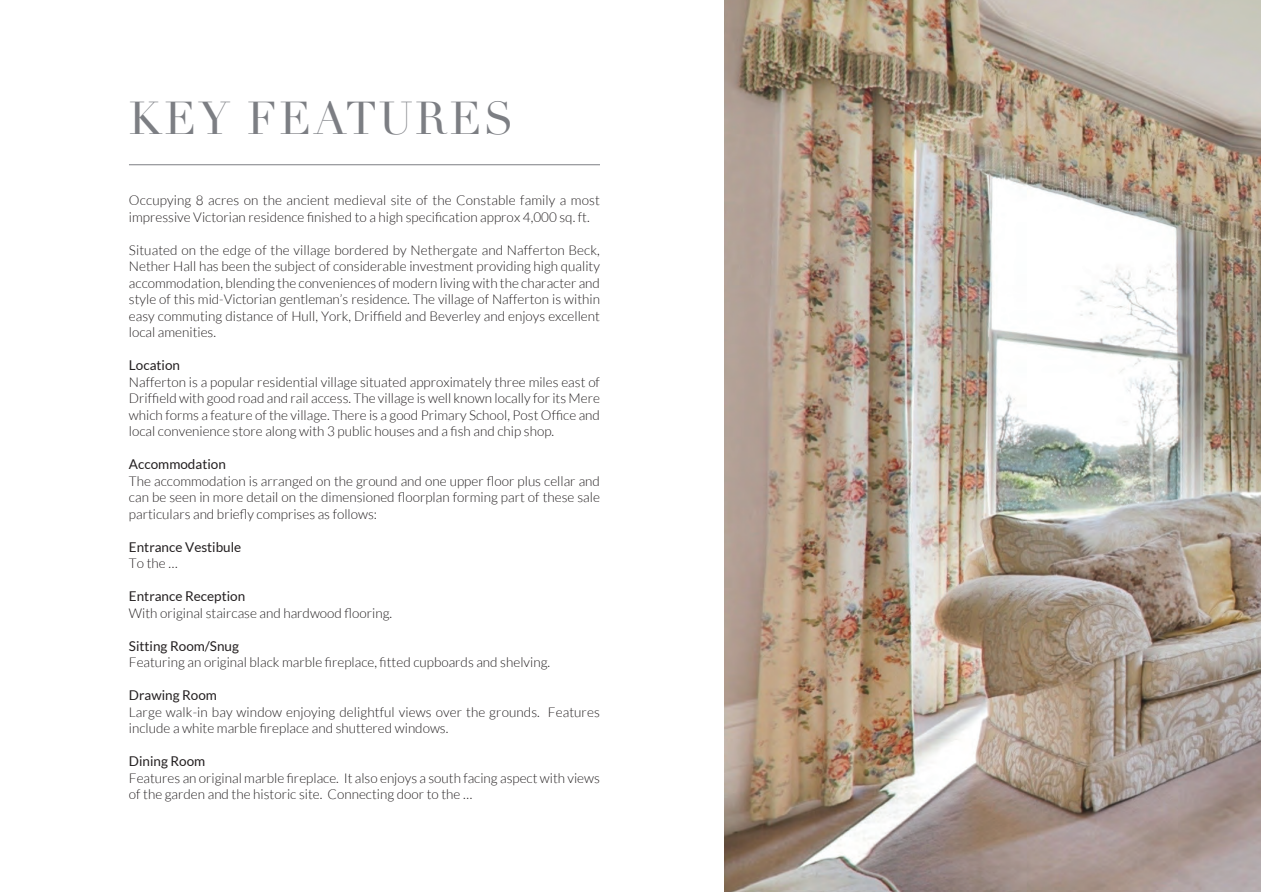
<style>
.page{position:relative;width:1261px;height:892px;background:#fff}
.page>*{position:absolute;margin:0;border:0;box-sizing:border-box;transform-origin:0 0}
.t1{font:45px "Didot";letter-spacing:.05em;color:#7c7e83}
.t2{font:300 13.5px/16.5px "Lato";color:#231f20}
.t3{font:13.5px "Lato";color:#231f20}
</style>
<div class="page">
<img style="left:724px;top:0;width:536px;height:892px">
<hr style="left:129px;top:164px;width:471px;height:1px;background:#7c7e83">
<p class="t1" style="left:129px;top:92px;width:386px">KEY FEATURES</p>
<p class="t2" style="left:129px;top:192px;width:472px">Occupying 8 acres on the ancient medieval site of the Constable family a most impressive Victorian residence finished to a high specification approx 4,000 sq. ft.</p>
<p class="t2" style="left:129px;top:242px;width:472px;text-align:justify">Situated on the edge of the village bordered by Nethergate and Nafferton Beck, Nether Hall has been the subject of considerable investment providing high quality accommodation, blending the conveniences of modern living with the character and style of this mid-Victorian gentleman’s residence. The village of Nafferton is within easy commuting distance of Hull, York, Driffield and Beverley and enjoys excellent local amenities.</p>
<p class="t3" style="left:129px;top:358px;width:53px">Location</p>
<p class="t2" style="left:129px;top:374px;width:472px;text-align:justify">Nafferton is a popular residential village situated approximately three miles east of Driffield with good road and rail access. The village is well known locally for its Mere which forms a feature of the village. There is a good Primary School, Post Office and local convenience store along with 3 public houses and a fish and chip shop.</p>
<p class="t3" style="left:129px;top:457px;width:98px">Accommodation</p>
<p class="t2" style="left:129px;top:473px;width:472px;text-align:justify">The accommodation is arranged on the ground and one upper floor plus cellar and can be seen in more detail on the dimensioned floorplan forming part of these sale particulars and briefly comprises as follows:</p>
<p class="t3" style="left:129px;top:539px;width:114px">Entrance Vestibule</p>
<p class="t2" style="left:129px;top:555px;width:50px">To the …</p>
<p class="t3" style="left:129px;top:589px;width:118px">Entrance Reception</p>
<p class="t2" style="left:129px;top:604px;width:265px">With original staircase and hardwood flooring.</p>
<p class="t3" style="left:129px;top:638px;width:112px">Sitting Room/Snug</p>
<p class="t2" style="left:129px;top:654px;width:423px">Featuring an original black marble fireplace, fitted cupboards and shelving.</p>
<p class="t3" style="left:129px;top:688px;width:90px">Drawing Room</p>
<p class="t2" style="left:129px;top:704px;width:472px">Large walk-in bay window enjoying delightful views over the grounds. Features include a white marble fireplace and shuttered windows.</p>
<p class="t3" style="left:129px;top:754px;width:78px">Dining Room</p>
<p class="t2" style="left:129px;top:770px;width:472px">Features an original marble fireplace. It also enjoys a south facing aspect with views of the garden and the historic site. Connecting door to the …</p>
</div>
